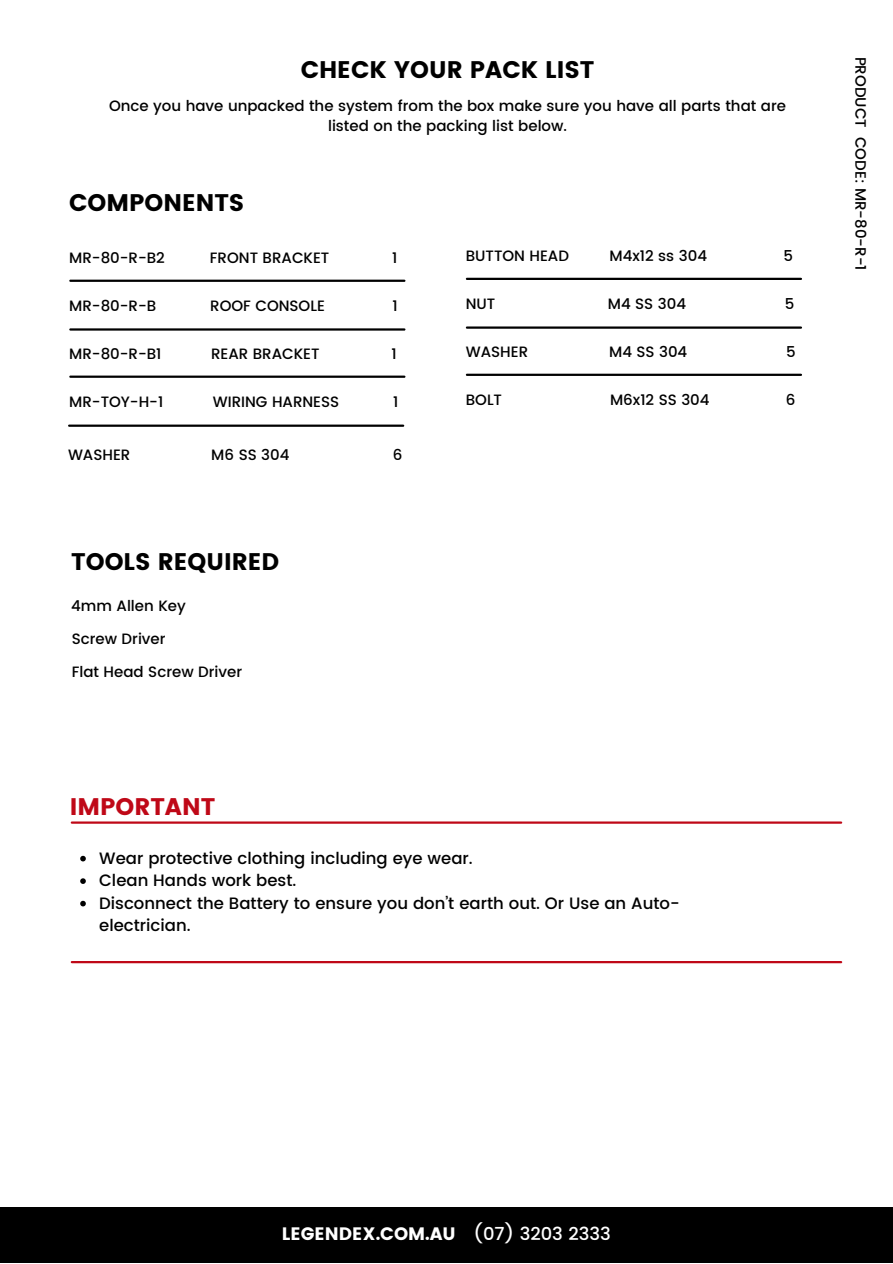
<style>
.page{position:relative;width:893px;height:1264px;background:#fff}
.page>*{position:absolute;margin:0;border:0;box-sizing:border-box;transform-origin:0 0}
.t1{font:24px "Poppins";color:#000}
.t2{font:24px "Poppins";color:#bf0817}
.t3{font:18px "Poppins";color:#fff}
.t4{font:500 16.5px/22.5px "Poppins";color:#000}
.t5{font:500 15px/33px "Poppins";color:#000;text-align:center}
.s1{font-weight:500}
</style>
<div class="page">
<div style="left:0;top:1207px;width:892px;height:55px;background:#000"></div>
<hr style="left:70px;top:279px;width:334px;height:3px;background:#000">
<hr style="left:70px;top:328px;width:334px;height:2px;background:#000">
<hr style="left:70px;top:375px;width:334px;height:3px;background:#000">
<svg style="left:80px;top:855px;width:6px;height:6px"></svg>
<svg style="left:80px;top:878px;width:6px;height:6px"></svg>
<svg style="left:80px;top:900px;width:6px;height:6px"></svg>
<hr style="left:72px;top:821px;width:769px;height:2px;background:#bf0817">
<hr style="left:72px;top:961px;width:769px;height:2px;background:#bf0817">
<hr style="left:467px;top:278px;width:333px;height:2px;background:#000">
<hr style="left:467px;top:326px;width:333px;height:3px;background:#000">
<hr style="left:467px;top:374px;width:333px;height:2px;background:#000">
<hr style="left:69px;top:424px;width:334px;height:3px;background:#000">
<h1 class="t1" style="left:300px;top:55px;width:295px">CHECK YOUR PACK LIST</h1>
<p class="t5" style="left:109px;top:96px;width:678px;line-height:20.2px">Once you have unpacked the system from the box make sure you have all parts that are listed on the packing list below.</p>
<h1 class="t1" style="left:69px;top:189px;width:177px">COMPONENTS</h1>
<p class="t5" style="left:69px;top:241px;width:97px">MR-80-R-B2</p>
<p class="t5" style="left:210px;top:241px;width:121px">FRONT BRACKET</p>
<p class="t5" style="left:392px;top:241px;width:7px">1</p>
<p class="t5" style="left:69px;top:289px;width:89px">MR-80-R-B</p>
<p class="t5" style="left:210px;top:289px;width:116px">ROOF CONSOLE</p>
<p class="t5" style="left:392px;top:289px;width:7px">1</p>
<p class="t5" style="left:69px;top:337px;width:94px">MR-80-R-B1</p>
<p class="t5" style="left:211px;top:337px;width:110px">REAR BRACKET</p>
<p class="t5" style="left:391px;top:337px;width:7px">1</p>
<p class="t5" style="left:69px;top:385px;width:96px">MR-TOY-H-1</p>
<p class="t5" style="left:213px;top:385px;width:128px">WIRING HARNESS</p>
<p class="t5" style="left:393px;top:385px;width:7px">1</p>
<p class="t5" style="left:68px;top:438px;width:64px">WASHER</p>
<p class="t5" style="left:211px;top:438px;width:80px">M6 SS 304</p>
<p class="t5" style="left:393px;top:438px;width:11px">6</p>
<h1 class="t1" style="left:71px;top:547px;width:209px">TOOLS REQUIRED</h1>
<p class="t5" style="left:71px;top:589px;width:172px;text-align:left">4mm Allen Key<br>Screw Driver<br>Flat Head Screw Driver</p>
<h1 class="t2" style="left:70px;top:792px;width:147px">IMPORTANT</h1>
<p class="t5" style="left:466px;top:239px;width:105px">BUTTON HEAD</p>
<p class="t5" style="left:609px;top:239px;width:99px">M4x12 ss 304</p>
<p class="t5" style="left:783px;top:239px;width:11px">5</p>
<p class="t5" style="left:466px;top:287px;width:31px">NUT</p>
<p class="t5" style="left:607px;top:287px;width:80px">M4 SS 304</p>
<p class="t5" style="left:784px;top:287px;width:11px">5</p>
<p class="t5" style="left:466px;top:335px;width:64px">WASHER</p>
<p class="t5" style="left:609px;top:335px;width:80px">M4 SS 304</p>
<p class="t5" style="left:786px;top:335px;width:11px">5</p>
<p class="t5" style="left:466px;top:383px;width:38px">BOLT</p>
<p class="t5" style="left:610px;top:383px;width:101px">M6x12 SS 304</p>
<p class="t5" style="left:785px;top:383px;width:11px">6</p>
<p class="t4" style="left:99px;top:846px;width:582px">Wear protective clothing including eye wear.<br>Clean Hands work best.<br>Disconnect the Battery to ensure you don’t earth out. Or Use an Auto&shy;electrician.</p>
<p class="t5" style="left:877px;top:57px;width:215px;rotate:90deg">PRODUCT CODE: MR-80-R-1</p>
<p class="t3" style="left:282px;top:1223px;width:330px">LEGENDEX.COM.AU <span class="s1">(07) 3203 2333</span></p>
</div>
